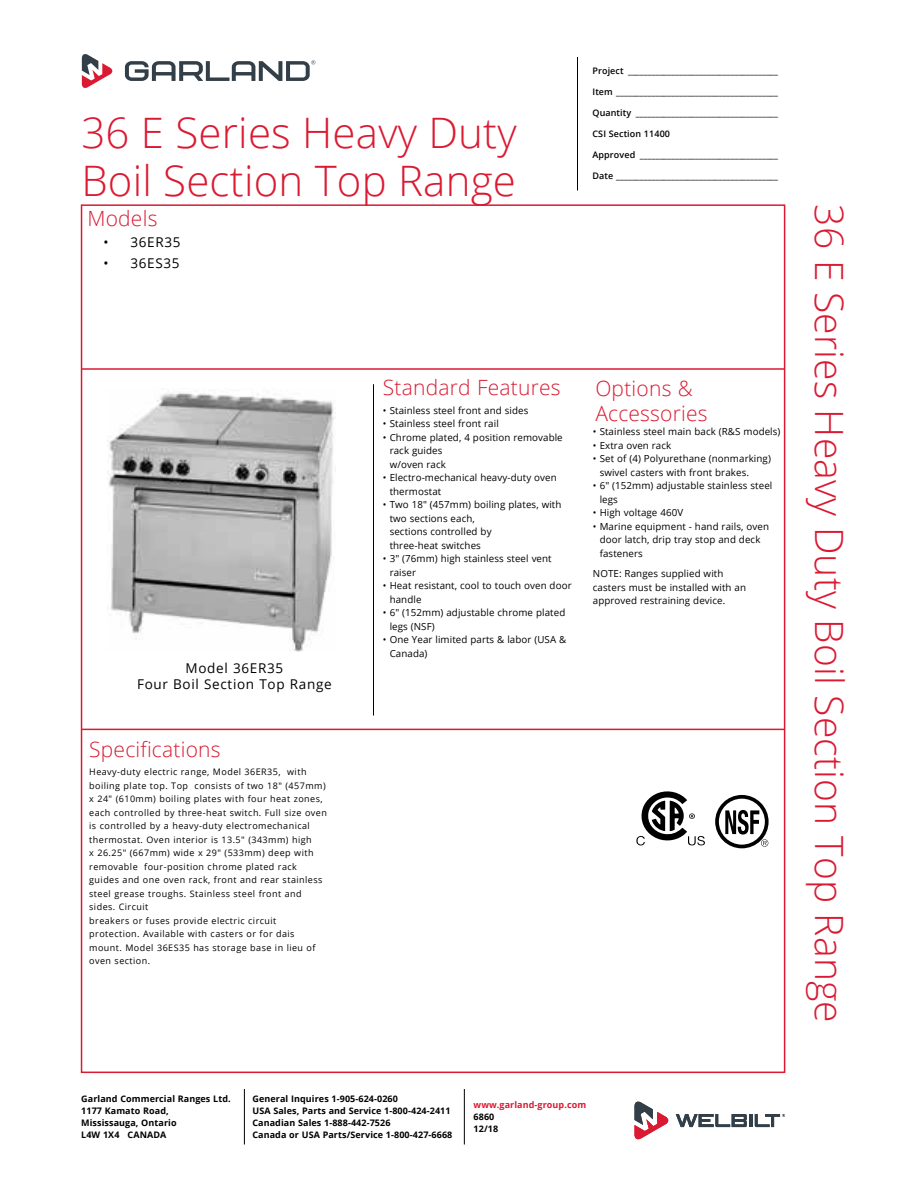
<style>
.page{position:relative;width:918px;height:1188px;background:#fff}
.page>*{position:absolute;margin:0;border:0;box-sizing:border-box;transform-origin:0 0}
.Header_-_Main{font:300 42px "Open Sans";letter-spacing:.005em;color:#da1a32}
.Side_Headers{font:300 39px "Open Sans";letter-spacing:.005em;color:#da1a32}
.Header_-_Specs{font:300 21px "Open Sans";letter-spacing:.01em;color:#da1a32}
.Model_Number{font:13.5px "Open Sans";letter-spacing:.05em;color:#000}
.Standard_Features_w{font:9.75px/13.5px "Open Sans";letter-spacing:.01em;color:#000}
.Specifications{font:9px/13.5px "Open Sans";letter-spacing:.05em;color:#000}
.t1{font:600 9px "Open Sans";letter-spacing:.01em;color:#000}
.Bottom_Signoff{font:700 9px/12px "Open Sans";letter-spacing:.01em;color:#000}
.Bottom_Signoff-2{font:700 9px "Open Sans";letter-spacing:.01em;color:#da1a32}
</style>
<div class="page">
<hr style="left:577px;top:57px;width:1px;height:133px;background:#000">
<svg style="left:82px;top:54px;width:31px;height:34px"></svg>
<svg style="left:125px;top:60px;width:190px;height:21px"></svg>
<hr style="left:464px;top:1089px;width:1px;height:55px;background:#000">
<hr style="left:244px;top:1089px;width:1px;height:55px;background:#000">
<svg style="left:676px;top:1114px;width:109px;height:13px"></svg>
<svg style="left:634px;top:1102px;width:35px;height:37px"></svg>
<hr style="left:373px;top:384px;width:1px;height:331px;background:#000">
<hr style="left:81px;top:368px;width:703px;height:2px;background:#da1a32">
<hr style="left:82px;top:729px;width:702px;height:1px;background:#da1a32">
<svg style="left:636px;top:791px;width:69px;height:55px"></svg>
<div style="left:715px;top:795px;width:54px;height:53px;border:4px solid #000;border-radius:50%"></div>
<svg style="left:725px;top:810px;width:43px;height:37px"></svg>
<img style="left:107px;top:392px;width:228px;height:259px">
<p class="t1" style="left:592px;top:64px;width:187px">Project ______________________________________</p>
<p class="t1" style="left:592px;top:85px;width:187px">Item _________________________________________</p>
<p class="t1" style="left:592px;top:106px;width:187px">Quantity ____________________________________</p>
<p class="t1" style="left:592px;top:127px;width:79px">CSI Section 11400</p>
<p class="t1" style="left:592px;top:148px;width:187px">Approved ___________________________________</p>
<p class="t1" style="left:592px;top:169px;width:187px">Date _________________________________________</p>
<p class="Header_-_Main" style="left:81px;top:104px;width:437px">36 E Series Heavy Duty</p>
<p class="Header_-_Main" style="left:81px;top:152px;width:436px">Boil Section Top Range</p>
<p class="Header_-_Specs" style="left:87px;top:204px;width:72px">Models</p>
<p class="Side_Headers" style="left:856px;top:204px;width:820px;rotate:90deg">36 E Series Heavy Duty Boil Section Top Range</p>
<p class="Model_Number" style="left:104px;top:233px;width:79px">• 36ER35</p>
<p class="Model_Number" style="left:104px;top:254px;width:78px">• 36ES35</p>
<p class="Header_-_Specs" style="left:383px;top:373px;width:179px">Standard Features</p>
<p class="Standard_Features_w" style="left:383px;top:403px;width:147px">• Stainless steel front and sides</p>
<p class="Standard_Features_w" style="left:383px;top:417px;width:117px">• Stainless steel front rail</p>
<p class="Standard_Features_w" style="left:390px;top:430px;width:175px;text-indent:-7px">• Chrome plated, 4 position removable rack guides<br>w/oven rack</p>
<p class="Standard_Features_w" style="left:390px;top:471px;width:169px;text-indent:-7px">• Electro‑mechanical heavy‑duty oven thermostat</p>
<p class="Standard_Features_w" style="left:390px;top:498px;width:173px;text-indent:-7px">• Two 18" (457mm) boiling plates, with two sections each,<br>sections controlled by<br>three-heat switches</p>
<p class="Standard_Features_w" style="left:390px;top:552px;width:164px;text-indent:-7px">• 3" (76mm) high stainless steel vent raiser</p>
<p class="Standard_Features_w" style="left:390px;top:579px;width:183px;text-indent:-7px">• Heat resistant, cool to touch oven door handle</p>
<p class="Standard_Features_w" style="left:390px;top:606px;width:177px;text-indent:-7px">• 6" (152mm) adjustable chrome plated legs (NSF)</p>
<p class="Standard_Features_w" style="left:390px;top:633px;width:178px;text-indent:-7px">• One Year limited parts &amp; labor (USA &amp;<br>Canada)</p>
<p class="Header_-_Specs" style="left:595px;top:374px;width:99px">Options &amp;</p>
<p class="Header_-_Specs" style="left:595px;top:399px;width:114px">Accessories</p>
<p class="Standard_Features_w" style="left:593px;top:425px;width:189px">• Stainless steel main back (R&amp;S models)</p>
<p class="Standard_Features_w" style="left:593px;top:438px;width:80px">• Extra oven rack</p>
<p class="Standard_Features_w" style="left:600px;top:452px;width:173px;text-indent:-7px">• Set of (4) Polyurethane (nonmarking) swivel casters with front brakes.</p>
<p class="Standard_Features_w" style="left:600px;top:479px;width:174px;text-indent:-7px">• 6" (152mm) adjustable stainless steel legs</p>
<p class="Standard_Features_w" style="left:593px;top:506px;width:92px">• High voltage 460V</p>
<p class="Standard_Features_w" style="left:600px;top:519px;width:171px;text-indent:-7px">• Marine equipment - hand rails, oven door latch, drip tray stop and deck fasteners</p>
<p class="Standard_Features_w" style="left:593px;top:567px;width:155px">NOTE: Ranges supplied with casters must be installed with an approved restraining device.</p>
<p class="Model_Number" style="left:186px;top:659px;width:99px">Model 36ER35</p>
<p class="Model_Number" style="left:137px;top:675px;width:196px">Four Boil Section Top Range</p>
<p class="Header_-_Specs" style="left:89px;top:735px;width:133px">Specifications</p>
<p class="Specifications" style="left:89px;top:765px;width:239px">Heavy‑duty electric range, Model 36ER35, with boiling plate top. Top consists of two 18" (457mm) x 24" (610mm) boiling plates with four heat zones, each controlled by three-heat switch. Full size oven is controlled by a heavy‑duty electromechanical thermostat. Oven interior is 13.5" (343mm) high<br>x 26.25" (667mm) wide x 29" (533mm) deep with removable four‑position chrome plated rack guides and one oven rack, front and rear stainless steel grease troughs. Stainless steel front and sides. Circuit<br>breakers or fuses provide electric circuit protection. Available with casters or for dais mount. Model 36ES35 has storage base in lieu of oven section.</p>
<p class="Bottom_Signoff" style="left:81px;top:1092px;width:151px">Garland Commercial Ranges Ltd.</p>
<p class="Bottom_Signoff" style="left:81px;top:1104px;width:97px">1177 Kamato Road,<br>Mississauga, Ontario<br>L4W 1X4 CANADA</p>
<p class="Bottom_Signoff" style="left:252px;top:1092px;width:147px">General Inquires 1-905-624-0260</p>
<p class="Bottom_Signoff" style="left:252px;top:1104px;width:201px">USA Sales, Parts and Service 1-800-424-2411<br>Canadian Sales 1-888-442-7526<br>Canada or USA Parts/Service 1-800-427-6668</p>
<p class="Bottom_Signoff-2" style="left:474px;top:1099px;width:114px">www.garland-group.com</p>
<p class="Bottom_Signoff" style="left:474px;top:1111px;width:22px">6860</p>
<p class="Bottom_Signoff" style="left:474px;top:1123px;width:26px">12/18</p>
</div>
